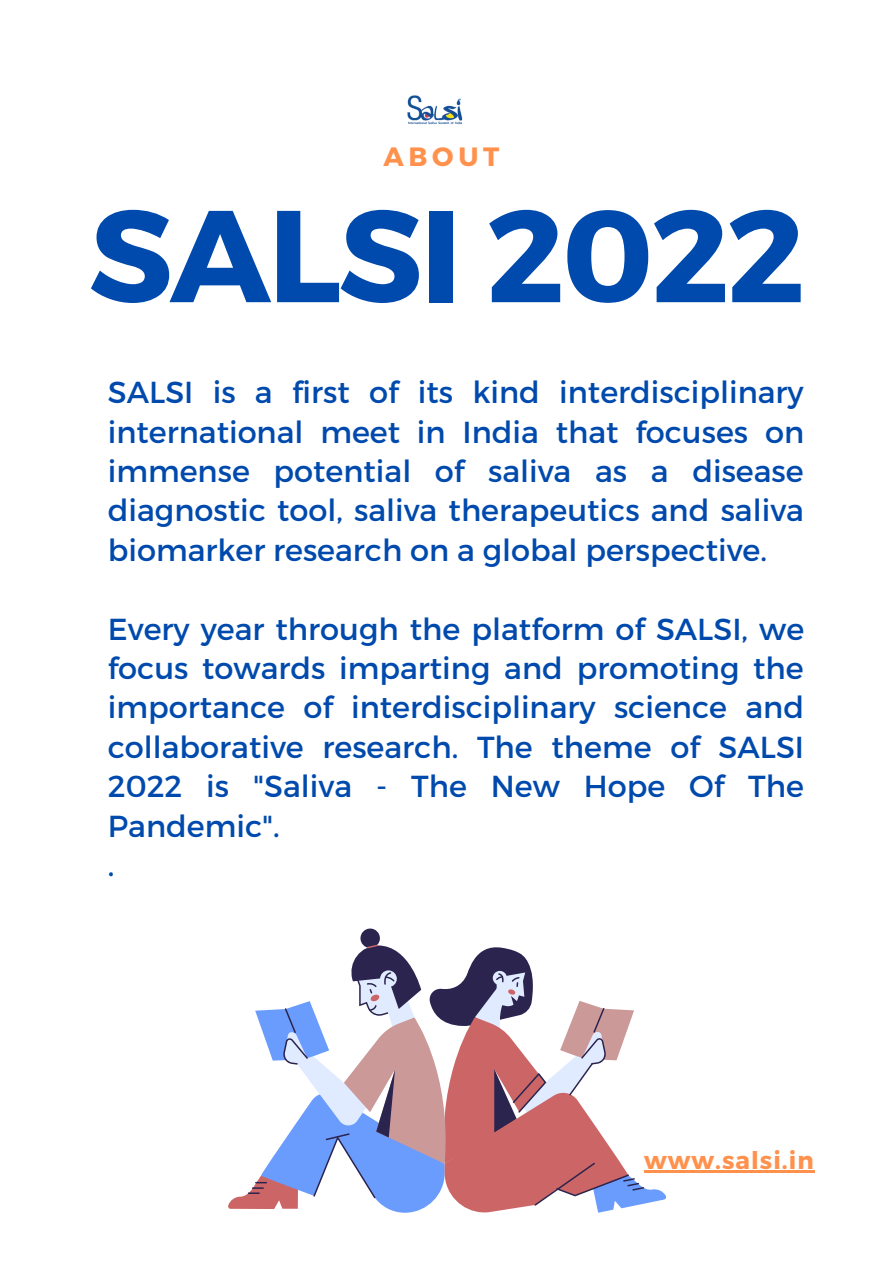
<style>
.page{position:relative;width:893px;height:1263px;background:#fff}
.page>*{position:absolute;margin:0;border:0;box-sizing:border-box;transform-origin:0 0}
.t1{font:700 130.43px "Montserrat";letter-spacing:-.02em;color:#004aad}
.t2{font:30.38px/39.4px "Montserrat";color:#004aad;text-align:justify}
.t3{font:700 26.47px "Montserrat";letter-spacing:.18em;color:#ff914d}
.t4{font:700 24.22px "Montserrat";letter-spacing:.04em;color:#ff914d}
</style>
<div class="page">
<div style="left:360px;top:928px;width:20px;height:20px;background:#2a244e;border-radius:50%"></div>
<svg style="left:228px;top:943px;width:438px;height:270px"></svg>
<img style="left:407px;top:95px;width:56px;height:30px">
<hr style="left:644px;top:1171px;width:170px;height:2px;background:#ff914d">
<p class="t3" style="left:383px;top:140px;width:117px">ABOUT</p>
<h1 class="t1" style="left:89px;top:171px;width:718px">SALSI 2022</h1>
<p class="t2" style="left:108px;top:371px;width:698px">SALSI is a first of its kind interdisciplinary international meet in India that focuses on immense potential of saliva as a disease diagnostic tool, saliva therapeutics and saliva biomarker research on a global perspective.</p>
<p class="t2" style="left:108px;top:608px;width:698px;text-align:left">Every year through the platform of SALSI, we focus towards imparting and promoting the importance of interdisciplinary science and collaborative research. The theme of SALSI<br>2022 is "Saliva - The New Hope Of The<br>Pandemic".<br>.</p>
<p class="t4" style="left:644px;top:1145px;width:171px">www.salsi.in</p>
</div>
